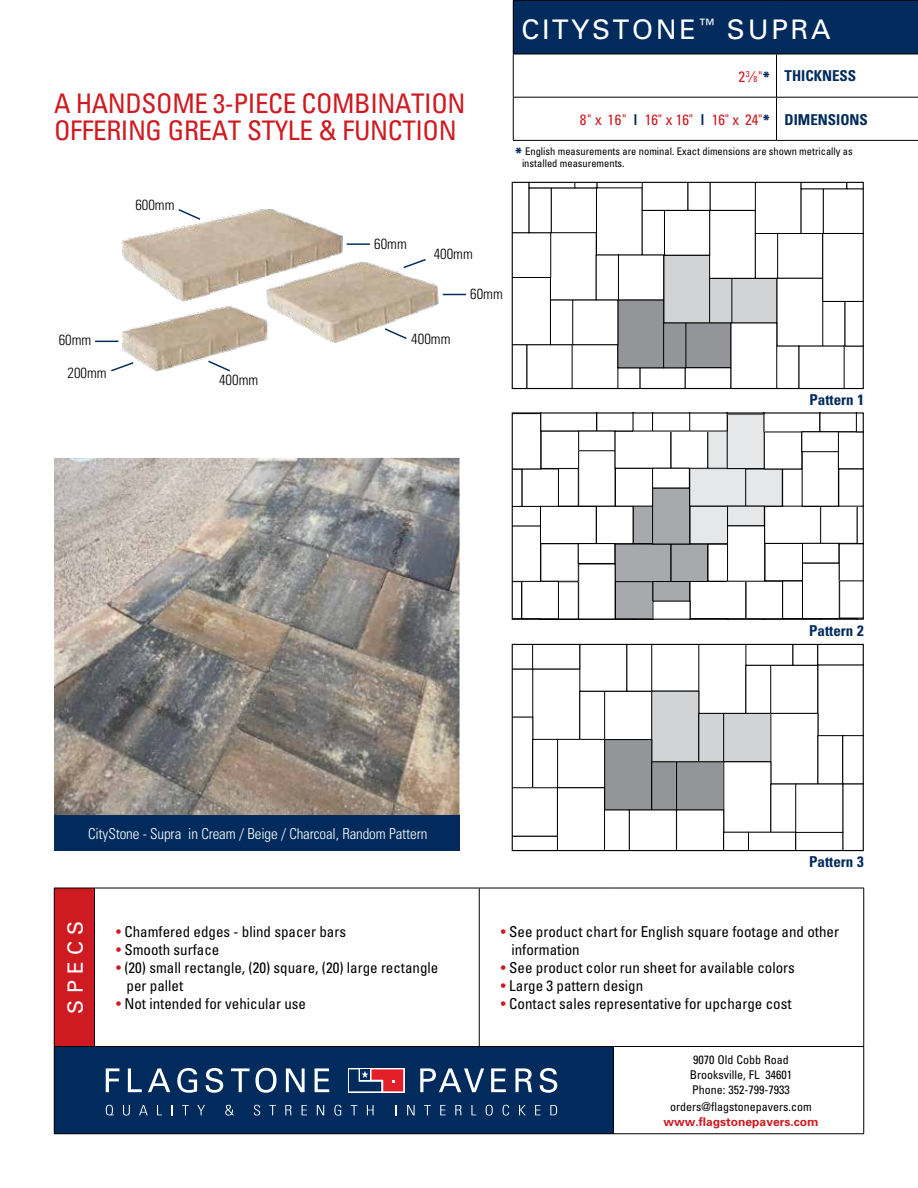
<style>
.page{position:relative;width:918px;height:1188px;background:#fff}
.page>*{position:absolute;margin:0;border:0;box-sizing:border-box;transform-origin:0 0}
.t1{font:condensed 27px/27px "Univers";letter-spacing:-.015em;color:#ce1b22}
.t2{font:27px "Univers";letter-spacing:.1em;color:#fff}
.t3{font:21px "Univers";letter-spacing:.3em;color:#fff}
.t4{font:condensed 15px/18px "Univers";color:#000}
.t5{font:300 condensed 15px "Univers";letter-spacing:-.01em;color:#fff}
.t6{font:700 condensed 15px "Univers";color:#002b5c}
.t7{font:condensed 15px "Univers";color:#ce1b22}
.t8{font:300 condensed 14.7px "Univers";color:#000}
.t9{font:condensed 12px/15px "Univers";color:#000}
.t10{font:700 12px "Univers";color:#ce1b22}
.t11{font:condensed 10.5px/12.6px "Univers";color:#000}
.s1{font-weight:400;color:#ce1b22}
.s2{font-weight:400;font-size:8.7px;color:#ce1b22}
.s3{font-weight:900;font-stretch:normal}
.s4{font-weight:700;font-stretch:normal;color:#002b5c}
.s5{font-weight:900;font-stretch:normal;color:#002b5c}
.s6{font-weight:700;color:#002b5c}
.s7{font-weight:900;font-stretch:normal;font-size:15px;color:#002b5c}
.s8{color:#ce1b22}
</style>
<div class="page">
<img style="left:106px;top:209px;width:333px;height:163px">
<div style="left:513px;top:0;width:405px;height:54px;background:#002b5c"></div>
<hr style="left:513px;top:0;width:264px;height:1px;background:#000">
<hr style="left:513px;top:1px;width:1px;height:53px;background:#000">
<hr style="left:777px;top:0;width:141px;height:1px;background:#000">
<hr style="left:513px;top:54px;width:264px;height:1px;background:#000">
<hr style="left:513px;top:54px;width:1px;height:43px;background:#000">
<hr style="left:777px;top:54px;width:141px;height:1px;background:#000">
<hr style="left:776px;top:54px;width:1px;height:43px;background:#000">
<hr style="left:513px;top:97px;width:264px;height:1px;background:#000">
<hr style="left:513px;top:97px;width:1px;height:43px;background:#000">
<hr style="left:777px;top:97px;width:141px;height:1px;background:#000">
<hr style="left:776px;top:97px;width:1px;height:43px;background:#000">
<hr style="left:513px;top:140px;width:264px;height:1px;background:#000">
<hr style="left:777px;top:140px;width:141px;height:1px;background:#000">
<img style="left:54px;top:458px;width:406px;height:358px">
<div style="left:54px;top:816px;width:406px;height:35px;background:#002b5c"></div>
<div style="left:54px;top:1047px;width:559px;height:87px;background:#002b5c"></div>
<svg style="left:106px;top:1068px;width:13px;height:24px"></svg>
<svg style="left:128px;top:1068px;width:14px;height:24px"></svg>
<svg style="left:148px;top:1068px;width:22px;height:24px"></svg>
<svg style="left:177px;top:1068px;width:20px;height:25px"></svg>
<svg style="left:206px;top:1068px;width:17px;height:25px"></svg>
<svg style="left:231px;top:1068px;width:46px;height:25px"></svg>
<svg style="left:286px;top:1068px;width:19px;height:24px"></svg>
<svg style="left:315px;top:1068px;width:14px;height:24px"></svg>
<svg style="left:420px;top:1068px;width:64px;height:24px"></svg>
<svg style="left:491px;top:1068px;width:15px;height:24px"></svg>
<svg style="left:516px;top:1068px;width:16px;height:24px"></svg>
<svg style="left:540px;top:1068px;width:17px;height:25px"></svg>
<svg style="left:348px;top:1068px;width:56px;height:24px"></svg>
<svg style="left:106px;top:1105px;width:8px;height:10px"></svg>
<svg style="left:123px;top:1105px;width:7px;height:11px"></svg>
<svg style="left:139px;top:1105px;width:9px;height:10px"></svg>
<svg style="left:157px;top:1105px;width:5px;height:10px"></svg>
<svg style="left:182px;top:1105px;width:7px;height:10px"></svg>
<svg style="left:197px;top:1105px;width:8px;height:10px"></svg>
<svg style="left:225px;top:1105px;width:9px;height:11px"></svg>
<svg style="left:254px;top:1105px;width:6px;height:11px"></svg>
<svg style="left:269px;top:1105px;width:7px;height:10px"></svg>
<svg style="left:285px;top:1105px;width:6px;height:10px"></svg>
<svg style="left:302px;top:1105px;width:5px;height:10px"></svg>
<svg style="left:317px;top:1105px;width:7px;height:10px"></svg>
<svg style="left:334px;top:1105px;width:7px;height:11px"></svg>
<svg style="left:351px;top:1105px;width:6px;height:10px"></svg>
<svg style="left:367px;top:1105px;width:7px;height:10px"></svg>
<svg style="left:407px;top:1105px;width:8px;height:10px"></svg>
<svg style="left:424px;top:1105px;width:7px;height:10px"></svg>
<svg style="left:440px;top:1105px;width:6px;height:10px"></svg>
<svg style="left:455px;top:1105px;width:6px;height:10px"></svg>
<svg style="left:471px;top:1105px;width:5px;height:10px"></svg>
<svg style="left:486px;top:1105px;width:7px;height:11px"></svg>
<svg style="left:503px;top:1105px;width:6px;height:11px"></svg>
<svg style="left:519px;top:1105px;width:7px;height:10px"></svg>
<svg style="left:535px;top:1105px;width:6px;height:10px"></svg>
<svg style="left:550px;top:1105px;width:7px;height:10px"></svg>
<svg style="left:349px;top:1069px;width:54px;height:22px"></svg>
<div style="left:54px;top:888px;width:40px;height:159px;background:#ce1b22"></div>
<hr style="left:54px;top:888px;width:40px;height:1px;background:#000">
<hr style="left:54px;top:888px;width:1px;height:158px;background:#000">
<hr style="left:94px;top:888px;width:385px;height:1px;background:#000">
<hr style="left:94px;top:888px;width:1px;height:158px;background:#000">
<hr style="left:479px;top:888px;width:134px;height:1px;background:#000">
<hr style="left:479px;top:888px;width:1px;height:158px;background:#000">
<hr style="left:613px;top:888px;width:251px;height:1px;background:#000">
<hr style="left:863px;top:888px;width:1px;height:158px;background:#000">
<hr style="left:54px;top:1046px;width:40px;height:1px;background:#000">
<hr style="left:54px;top:1047px;width:1px;height:86px;background:#000">
<hr style="left:94px;top:1046px;width:385px;height:1px;background:#000">
<hr style="left:479px;top:1046px;width:134px;height:1px;background:#000">
<hr style="left:613px;top:1046px;width:251px;height:1px;background:#000">
<hr style="left:613px;top:1047px;width:1px;height:86px;background:#000">
<hr style="left:863px;top:1047px;width:1px;height:86px;background:#000">
<hr style="left:54px;top:1133px;width:40px;height:1px;background:#000">
<hr style="left:94px;top:1133px;width:385px;height:1px;background:#000">
<hr style="left:479px;top:1133px;width:134px;height:1px;background:#000">
<hr style="left:613px;top:1133px;width:251px;height:1px;background:#000">
<svg style="left:514px;top:184px;width:348px;height:203px"></svg>
<div style="left:512px;top:182px;width:352px;height:207px;border:1px solid #000"></div>
<svg style="left:514px;top:414px;width:348px;height:204px"></svg>
<div style="left:512px;top:412px;width:352px;height:208px;border:1px solid #000"></div>
<svg style="left:514px;top:646px;width:348px;height:203px"></svg>
<div style="left:512px;top:644px;width:352px;height:207px;border:1px solid #000"></div>
<svg style="left:95px;top:341px;width:23px;height:1px"></svg>
<svg style="left:207px;top:359px;width:25px;height:13px"></svg>
<svg style="left:177px;top:209px;width:25px;height:12px"></svg>
<svg style="left:383px;top:327px;width:25px;height:13px"></svg>
<svg style="left:402px;top:258px;width:26px;height:11px"></svg>
<svg style="left:443px;top:294px;width:23px;height:1px"></svg>
<svg style="left:109px;top:361px;width:26px;height:11px"></svg>
<hr style="left:347px;top:243px;width:23px;height:2px;background:#002b5c">
<h1 class="t1" style="left:54px;top:90px;width:413px">A HANDSOME 3-PIECE COMBINATION<br>OFFERING GREAT STYLE &amp; FUNCTION</h1>
<p class="t8" style="left:135px;top:196px;width:41px">600mm</p>
<p class="t8" style="left:59px;top:331px;width:34px">60mm</p>
<p class="t8" style="left:68px;top:364px;width:41px">200mm</p>
<p class="t8" style="left:219px;top:371px;width:41px">400mm</p>
<p class="t8" style="left:374px;top:235px;width:34px">60mm</p>
<p class="t8" style="left:434px;top:245px;width:41px">400mm</p>
<p class="t8" style="left:470px;top:285px;width:34px">60mm</p>
<p class="t8" style="left:411px;top:330px;width:41px">400mm</p>
<h1 class="t2" style="left:521px;top:13px;width:311px">CITYSTONE<sup>™</sup> SUPRA</h1>
<p class="t6" style="left:739px;top:67px;width:119px"><span class="s1">2</span><sup>3</sup><span class="s1">⁄</span><span class="s2">8</span><span class="s1">"</span><span class="s3">*</span> THICKNESS</p>
<p class="t7" style="left:580px;top:110px;width:290px">8" x 16" <span class="s4">|</span> 16" x 16" <span class="s4">|</span> 16" x 24"<span class="s5">*</span> <span class="s6">DIMENSIONS</span></p>
<p class="t11" style="left:522px;top:145px;width:332px;text-indent:-8px"><span class="s7">*</span> English measurements are nominal. Exact dimensions are shown metrically as installed measurements.</p>
<p class="t6" style="left:810px;top:390px;width:56px">Pattern 1</p>
<p class="t5" style="left:88px;top:825px;width:341px">CityStone - Supra in Cream / Beige / Charcoal, Random Pattern</p>
<p class="t6" style="left:809px;top:621px;width:56px">Pattern 2</p>
<p class="t6" style="left:809px;top:853px;width:56px">Pattern 3</p>
<h2 class="t3" style="left:62px;top:1014px;width:94px;rotate:-90deg">SPECS</h2>
<p class="t4" style="left:116px;top:923px;width:231px"><span class="s8">•</span> Chamfered edges - blind spacer bars</p>
<p class="t4" style="left:116px;top:941px;width:105px"><span class="s8">•</span> Smooth surface</p>
<p class="t4" style="left:127px;top:959px;width:313px;text-indent:-10px"><span class="s8">•</span> (20) small rectangle, (20) square, (20) large rectangle per pallet</p>
<p class="t4" style="left:116px;top:995px;width:191px"><span class="s8">•</span> Not intended for vehicular use</p>
<p class="t4" style="left:511px;top:923px;width:329px;text-indent:-10px"><span class="s8">•</span> See product chart for English square footage and other information</p>
<p class="t4" style="left:501px;top:959px;width:296px"><span class="s8">•</span> See product color run sheet for available colors</p>
<p class="t4" style="left:501px;top:977px;width:144px"><span class="s8">•</span> Large 3 pattern design</p>
<p class="t4" style="left:501px;top:995px;width:292px"><span class="s8">•</span> Contact sales representative for upcharge cost</p>
<p class="t9" style="left:690px;top:1052px;width:104px">9070 Old Cobb Road<br>Brooksville, FL 34601<br>Phone: 352-799-7933</p>
<p class="t9" style="left:670px;top:1099px;width:143px">orders@flagstonepavers.com</p>
<p class="t10" style="left:664px;top:1114px;width:156px">www.flagstonepavers.com</p>
</div>
